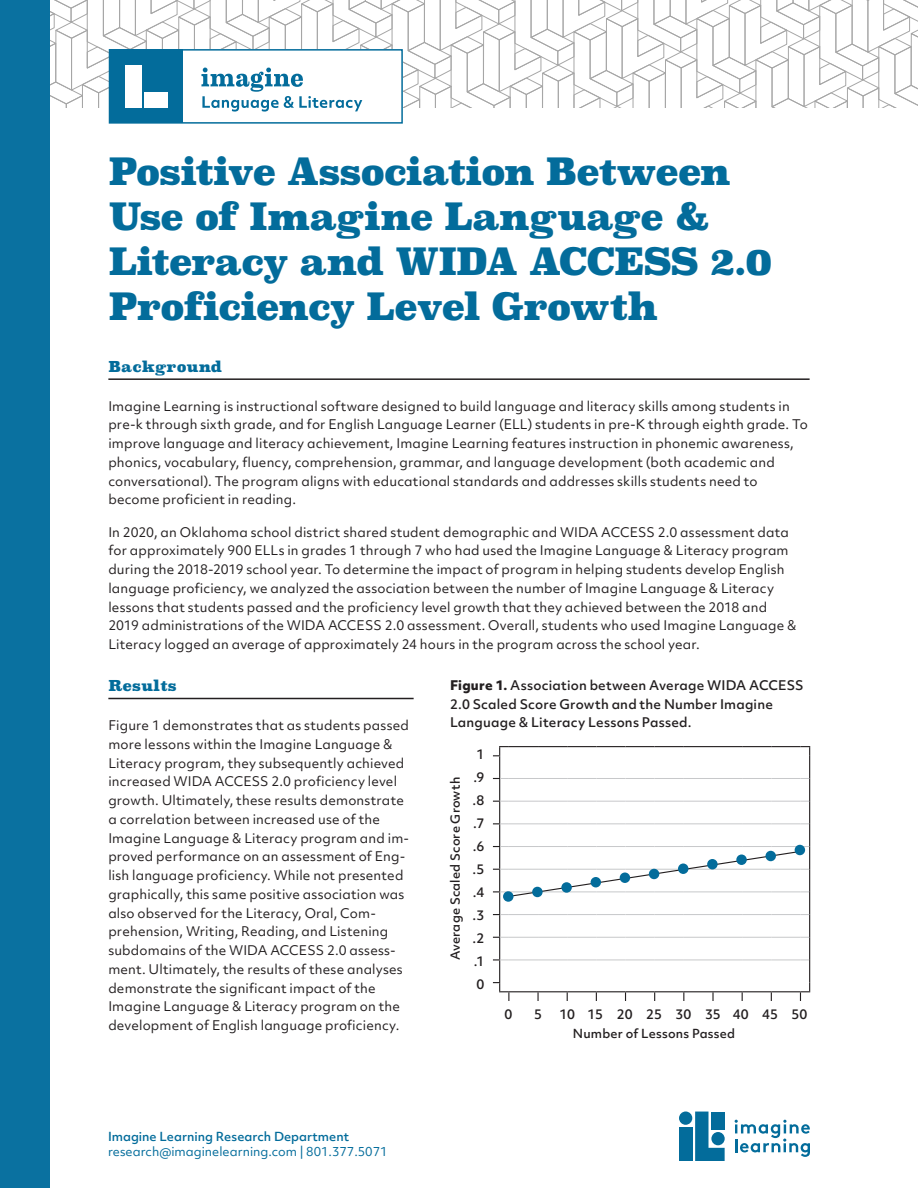
<style>
.page{position:relative;width:918px;height:1188px;background:#fff}
.page>*{position:absolute;margin:0;border:0;box-sizing:border-box;transform-origin:0 0}
.Research_Paper_Title{font:37.5px/45px "Superclarendon Bl";letter-spacing:-.04em;color:#036c9b}
.Subhead_with_Rule{font:15px "Superclarendon Bl";color:#036c9b}
.Regular_Text{font:12.75px/18.8px "Objektiv Mk 2";letter-spacing:.015em;color:#231f20}
.NEW_Figure_Title_Reg{font:500 12.75px/18.8px "Objektiv Mk 2";letter-spacing:.015em;color:#231f20}
.Figure_Text{font:500 12.75px "Objektiv Mk 2";letter-spacing:.005em;color:#231f20}
.Figure_Numbers{font:500 12px "Objektiv Mk 2";letter-spacing:.015em;color:#231f20}
.t1{font:12px "Objektiv Mk 2";color:#036c9b}
.t2{font:500 12px "Objektiv Mk 2";color:#036c9b}
.s1{font-weight:800}
</style>
<div class="page">
<div style="left:0;top:0;width:50px;height:1188px;background:#0a71a0"></div>
<svg style="left:695px;top:1112px;width:30px;height:49px"></svg>
<div style="left:679px;top:1127px;width:13px;height:34px;background:#036c9b"></div>
<div style="left:679px;top:1112px;width:13px;height:13px;background:#036c9b;border-radius:50%"></div>
<div style="left:711px;top:1132px;width:14px;height:13px;background:#036c9b;border-radius:50%"></div>
<svg style="left:735px;top:1120px;width:75px;height:37px"></svg>
<div style="left:110px;top:50px;width:73px;height:73px;background:#036c9b"></div>
<svg style="left:50px;top:0;width:868px;height:112px"></svg>
<div style="left:109px;top:49px;width:294px;height:75px;border:2px solid #036c9b"></div>
<hr style="left:108px;top:378px;width:702px;height:2px;background:#231f20">
<hr style="left:108px;top:698px;width:306px;height:1px;background:#231f20">
<svg style="left:493px;top:746px;width:317px;height:255px"></svg>
<div style="left:503px;top:891px;width:11px;height:11px;background:#036c9b;border-radius:50%"></div>
<div style="left:620px;top:873px;width:10px;height:10px;background:#036c9b;border-radius:50%"></div>
<div style="left:532px;top:887px;width:11px;height:10px;background:#036c9b;border-radius:50%"></div>
<div style="left:649px;top:869px;width:10px;height:10px;background:#036c9b;border-radius:50%"></div>
<div style="left:736px;top:855px;width:11px;height:10px;background:#036c9b;border-radius:50%"></div>
<div style="left:591px;top:877px;width:10px;height:10px;background:#036c9b;border-radius:50%"></div>
<div style="left:707px;top:859px;width:11px;height:10px;background:#036c9b;border-radius:50%"></div>
<div style="left:795px;top:845px;width:10px;height:10px;background:#036c9b;border-radius:50%"></div>
<div style="left:561px;top:882px;width:11px;height:11px;background:#036c9b;border-radius:50%"></div>
<div style="left:678px;top:864px;width:10px;height:10px;background:#036c9b;border-radius:50%"></div>
<div style="left:765px;top:851px;width:11px;height:10px;background:#036c9b;border-radius:50%"></div>
<p class="Research_Paper_Title" style="left:108px;top:149px;width:666px">Positive Association Between<br>Use of Imagine Language &amp;<br>Literacy and WIDA ACCESS 2.0<br>Proficiency Level Growth</p>
<p class="Subhead_with_Rule" style="left:108px;top:357px;width:115px">Background</p>
<p class="Regular_Text" style="left:108px;top:396px;width:701px">Imagine Learning is instructional software designed to build language and literacy skills among students in pre-k through sixth grade, and for English Language Learner (ELL) students in pre-K through eighth grade. To improve language and literacy achievement, Imagine Learning features instruction in phonemic awareness, phonics, vocabulary, fluency, comprehension, grammar, and language development (both academic and conversational). The program aligns with educational standards and addresses skills students need to become proficient in reading.</p>
<p class="Regular_Text" style="left:108px;top:522px;width:690px">In 2020, an Oklahoma school district shared student demographic and WIDA ACCESS 2.0 assessment data for approximately 900 ELLs in grades 1 through 7 who had used the Imagine Language &amp; Literacy program during the 2018-2019 school year. To determine the impact of program in helping students develop English language proficiency, we analyzed the association between the number of Imagine Language &amp; Literacy lessons that students passed and the proficiency level growth that they achieved between the 2018 and 2019 administrations of the WIDA ACCESS 2.0 assessment. Overall, students who used Imagine Language &amp; Literacy logged an average of approximately 24 hours in the program across the school year.</p>
<p class="Subhead_with_Rule" style="left:108px;top:677px;width:70px">Results</p>
<p class="Regular_Text" style="left:108px;top:716px;width:302px">Figure 1 demonstrates that as students passed more lessons within the Imagine Language &amp; Literacy program, they subsequently achieved increased WIDA ACCESS 2.0 proficiency level growth. Ultimately, these results demonstrate a correlation between increased use of the Imagine Language &amp; Literacy program and im&shy;proved performance on an assessment of Eng&shy;lish language proficiency. While not presented graphically, this same positive association was also observed for the Literacy, Oral, Com&shy;prehension, Writing, Reading, and Listening subdomains of the WIDA ACCESS 2.0 assess&shy;ment. Ultimately, the results of these analyses demonstrate the significant impact of the Imagine Language &amp; Literacy program on the development of English language proficiency.</p>
<p class="NEW_Figure_Title_Reg" style="left:450px;top:675px;width:355px"><span class="s1">Figure 1.</span> Association between Average WIDA ACCESS<br>2.0 Scaled Score Growth and the Number Imagine<br>Language &amp; Literacy Lessons Passed.</p>
<p class="Figure_Text" style="left:477px;top:745px;width:9px">1</p>
<p class="Figure_Text" style="left:473px;top:768px;width:13px">.9</p>
<p class="Figure_Text" style="left:473px;top:791px;width:13px">.8</p>
<p class="Figure_Text" style="left:473px;top:814px;width:13px">.7</p>
<p class="Figure_Text" style="left:473px;top:837px;width:13px">.6</p>
<p class="Figure_Text" style="left:473px;top:860px;width:14px">.5</p>
<p class="Figure_Text" style="left:473px;top:883px;width:13px">.4</p>
<p class="Figure_Text" style="left:473px;top:906px;width:13px">.3</p>
<p class="Figure_Text" style="left:473px;top:929px;width:13px">.2</p>
<p class="Figure_Text" style="left:474px;top:952px;width:12px">.1</p>
<p class="Figure_Text" style="left:477px;top:975px;width:9px">0</p>
<p class="Figure_Numbers" style="left:447px;top:960px;width:185px;rotate:-90deg">Average Scaled Score Growth</p>
<p class="Figure_Text" style="left:505px;top:1006px;width:9px">0</p>
<p class="Figure_Text" style="left:534px;top:1006px;width:9px">5</p>
<p class="Figure_Text" style="left:560px;top:1006px;width:17px">10</p>
<p class="Figure_Text" style="left:588px;top:1006px;width:17px">15</p>
<p class="Figure_Text" style="left:617px;top:1006px;width:17px">20</p>
<p class="Figure_Text" style="left:646px;top:1006px;width:17px">25</p>
<p class="Figure_Text" style="left:675px;top:1006px;width:17px">30</p>
<p class="Figure_Text" style="left:705px;top:1006px;width:17px">35</p>
<p class="Figure_Text" style="left:733px;top:1006px;width:18px">40</p>
<p class="Figure_Text" style="left:762px;top:1006px;width:17px">45</p>
<p class="Figure_Text" style="left:792px;top:1006px;width:17px">50</p>
<p class="Figure_Numbers" style="left:573px;top:1025px;width:164px">Number of Lessons Passed</p>
<p class="t2" style="left:108px;top:1128px;width:243px">Imagine Learning Research Department</p>
<p class="t1" style="left:108px;top:1143px;width:281px">research@imaginelearning.com | 801.377.5071</p>
</div>
